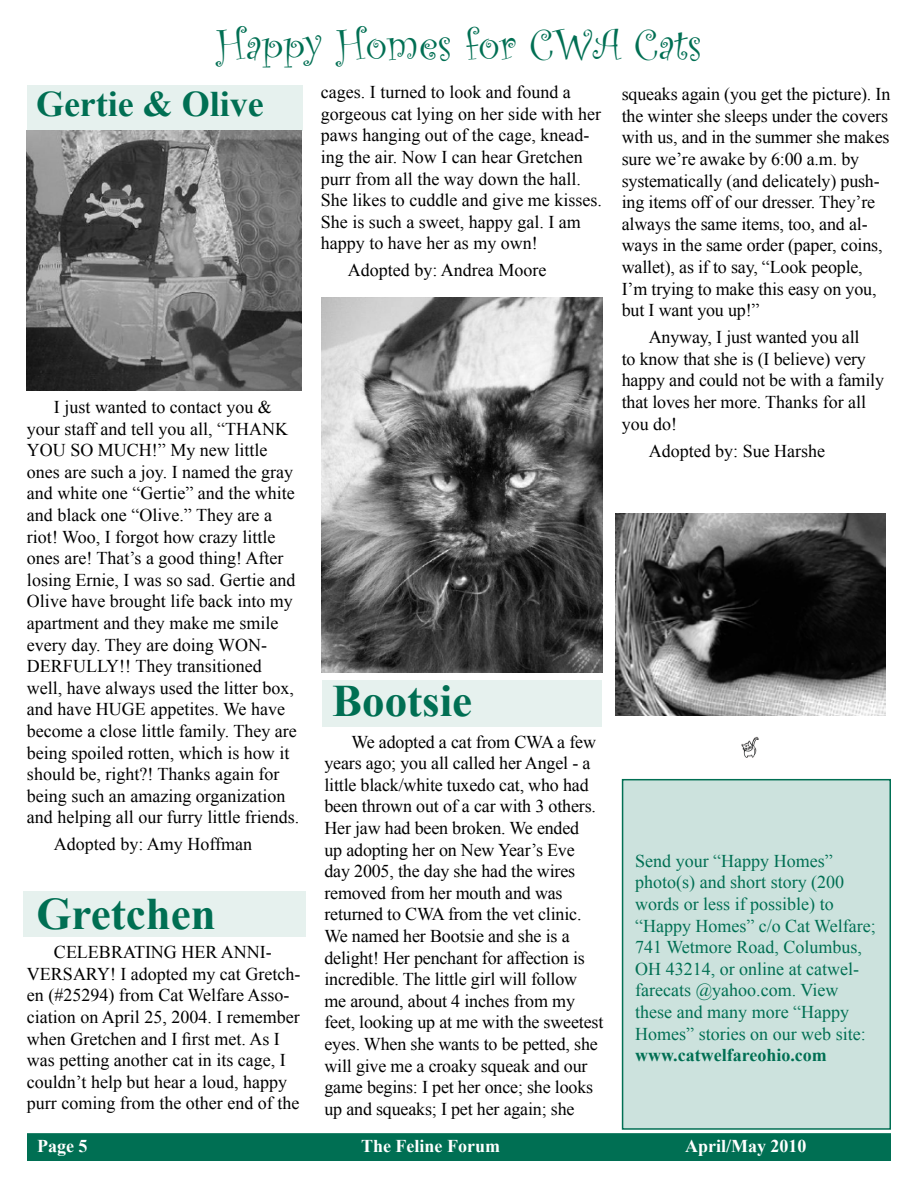
<style>
.page{position:relative;width:918px;height:1188px;background:#fff}
.page>*{position:absolute;margin:0;border:0;box-sizing:border-box;transform-origin:0 0}
.t1{font:45px "Curlz";color:#006f53}
.t2{font:700 45px "Times New Roman";color:#006f53}
.t3{font:700 36px "Times New Roman";color:#006f53}
.t4{font:18px/21.6px "Times New Roman";color:#000}
.t5{font:18px/21.6px "Times New Roman";color:#006f53}
.t6{font:700 18px "Times New Roman";color:#fff}
.t7{font:700 18px "Times New Roman";color:#006f53}
</style>
<div class="page">
<div style="left:27px;top:1133px;width:864px;height:28px;background:#006f53;border:2px solid #006f53"></div>
<img style="left:741px;top:736px;width:18px;height:22px">
<div style="left:24px;top:892px;width:282px;height:45px;background:#e6f1ee"></div>
<div style="left:323px;top:680px;width:279px;height:47px;background:#e6f1ee"></div>
<div style="left:27px;top:86px;width:275px;height:45px;background:#e6f1ee"></div>
<div style="left:622px;top:779px;width:269px;height:351px;background:#cce2dd;border:2px solid #006f53"></div>
<img style="left:26px;top:131px;width:276px;height:260px">
<img style="left:321px;top:298px;width:281px;height:374px">
<img style="left:615px;top:513px;width:271px;height:203px">
<h1 class="t1" style="left:216px;top:13px;width:487px">Happy Homes for CWA Cats</h1>
<h2 class="t3" style="left:36px;top:84px;width:229px">Gertie &amp; Olive</h2>
<p class="t4" style="left:27px;top:396px;width:274px;text-indent:27px">I just wanted to contact you &amp; your staff and tell you all, “THANK YOU SO MUCH!” My new little ones are such a joy. I named the gray and white one “Gertie” and the white and black one “Olive.” They are a riot! Woo, I forgot how crazy little ones are! That’s a good thing! After losing Ernie, I was so sad. Gertie and Olive have brought life back into my apartment and they make me smile every day. They are doing WON-DERFULLY!! They transitioned well, have always used the litter box, and have HUGE appetites. We have become a close little family. They are being spoiled rotten, which is how it should be, right?! Thanks again for being such an amazing organization and helping all our furry little friends.</p>
<p class="t4" style="left:54px;top:833px;width:200px">Adopted by: Amy Hoffman</p>
<h1 class="t2" style="left:37px;top:887px;width:181px">Gretchen</h1>
<p class="t4" style="left:27px;top:941px;width:275px;text-indent:27px">CELEBRATING HER ANNI-VERSARY! I adopted my cat Gretch&shy;en (#25294) from Cat Welfare Asso&shy;ciation on April 25, 2004. I remember when Gretchen and I first met. As I was petting another cat in its cage, I couldn’t help but hear a loud, happy purr coming from the other end of the</p>
<p class="t4" style="left:321px;top:81px;width:282px">cages. I turned to look and found a gorgeous cat lying on her side with her paws hanging out of the cage, knead&shy;ing the air. Now I can hear Gretchen purr from all the way down the hall.<br>She likes to cuddle and give me kisses.<br>She is such a sweet, happy gal. I am happy to have her as my own!</p>
<p class="t4" style="left:348px;top:259px;width:200px">Adopted by: Andrea Moore</p>
<p class="t4" style="left:622px;top:83px;width:270px">squeaks again (you get the picture). In the winter she sleeps under the covers with us, and in the summer she makes sure we’re awake by 6:00 a.m. by systematically (and delicately) push&shy;ing items off of our dresser. They’re always the same items, too, and al&shy;ways in the same order (paper, coins, wallet), as if to say, “Look people, I’m trying to make this easy on you, but I want you up!”</p>
<p class="t4" style="left:622px;top:326px;width:264px;text-indent:27px">Anyway, I just wanted you all<br>to know that she is (I believe) very happy and could not be with a family that loves her more. Thanks for all you do!</p>
<p class="t4" style="left:649px;top:440px;width:178px">Adopted by: Sue Harshe</p>
<h1 class="t2" style="left:332px;top:675px;width:141px">Bootsie</h1>
<p class="t4" style="left:324px;top:730px;width:280px;text-indent:27px">We adopted a cat from CWA a few years ago; you all called her Angel - a little black/white tuxedo cat, who had been thrown out of a car with 3 others.<br>Her jaw had been broken. We ended<br>up adopting her on New Year’s Eve day 2005, the day she had the wires removed from her mouth and was returned to CWA from the vet clinic.<br>We named her Bootsie and she is a delight! Her penchant for affection is incredible. The little girl will follow me around, about 4 inches from my feet, looking up at me with the sweetest eyes. When she wants to be petted, she will give me a croaky squeak and our game begins: I pet her once; she looks up and squeaks; I pet her again; she</p>
<p class="t5" style="left:635px;top:850px;width:242px">Send your “Happy Homes” photo(s) and short story (200 words or less if possible) to “Happy Homes” c/o Cat Welfare;<br>741 Wetmore Road, Columbus,<br>OH 43214, or online at catwel&shy;farecats @yahoo.com. View these and many more “Happy<br>Homes” stories on our web site:</p>
<p class="t7" style="left:635px;top:1045px;width:193px">www.catwelfareohio.com</p>
<p class="t6" style="left:37px;top:1135px;width:52px">Page 5</p>
<p class="t6" style="left:361px;top:1135px;width:140px">The Feline Forum</p>
<p class="t6" style="left:685px;top:1135px;width:123px">April/May 2010</p>
</div>
